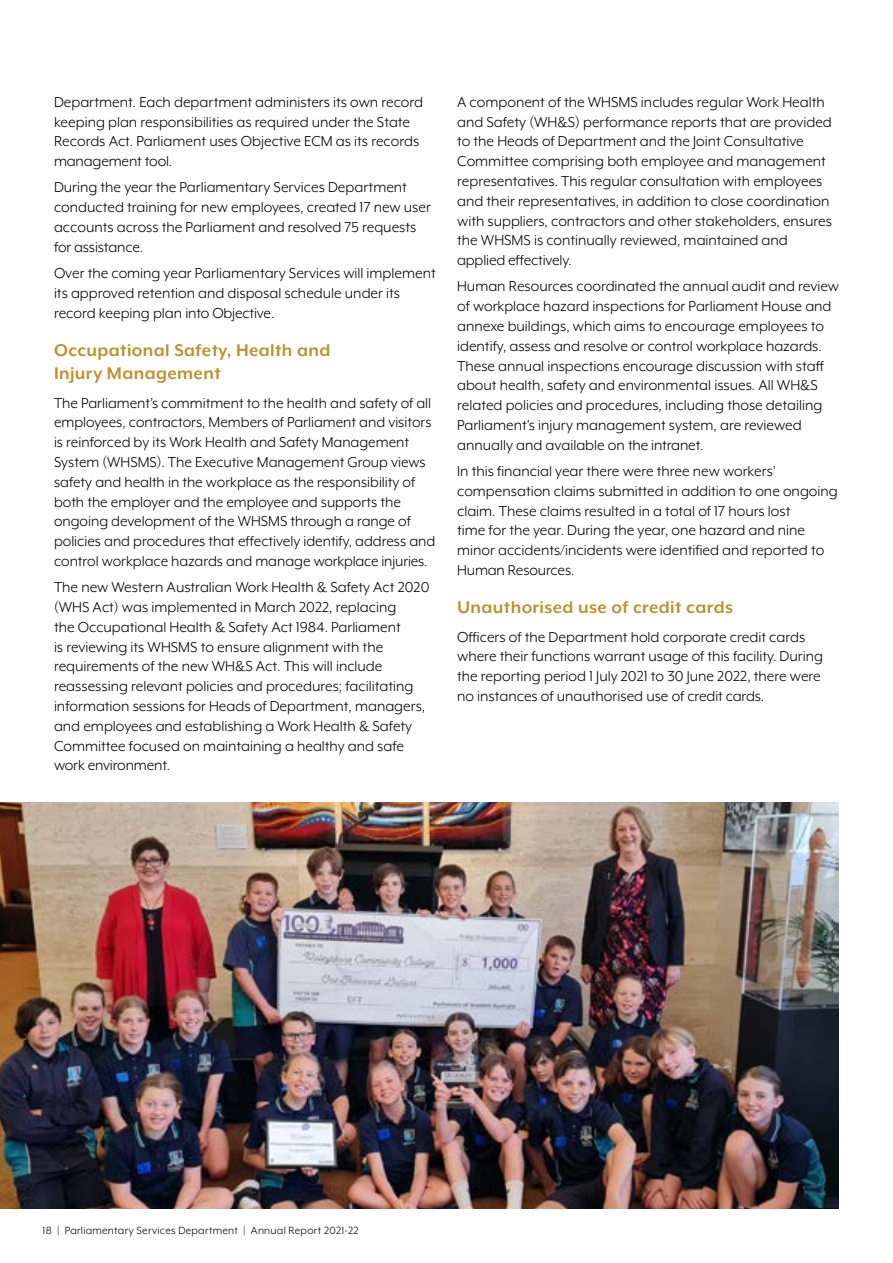
<style>
.page{position:relative;width:893px;height:1263px;background:#fff}
.page>*{position:absolute;margin:0;border:0;box-sizing:border-box;transform-origin:0 0}
.t1{font:700 19.5px/23.4px "Mr Eaves XL Mod OT";letter-spacing:.02em;color:#bd912d}
.t2{font:16.5px/19.8px "Mr Eaves XL Mod OT";color:#000}
.t3{font:12px "Mr Eaves XL Mod OT";letter-spacing:.02em;color:#000}
</style>
<div class="page">
<img style="left:0;top:803px;width:839px;height:406px">
<p class="t2" style="left:54px;top:92px;width:371px">Department. Each department administers its own record keeping plan responsibilities as required under the State Records Act. Parliament uses Objective ECM as its records management tool.</p>
<p class="t2" style="left:54px;top:177px;width:378px">During the year the Parliamentary Services Department conducted training for new employees, created 17 new user accounts across the Parliament and resolved 75 requests for assistance.</p>
<p class="t2" style="left:54px;top:263px;width:383px">Over the coming year Parliamentary Services will implement its approved retention and disposal schedule under its record keeping plan into Objective.</p>
<p class="t1" style="left:54px;top:338px;width:278px">Occupational Safety, Health and<br>Injury Management</p>
<p class="t2" style="left:54px;top:393px;width:383px">The Parliament’s commitment to the health and safety of all employees, contractors, Members of Parliament and visitors is reinforced by its Work Health and Safety Management System (WHSMS). The Executive Management Group views safety and health in the workplace as the responsibility of both the employer and the employee and supports the ongoing development of the WHSMS through a range of policies and procedures that effectively identify, address and control workplace hazards and manage workplace injuries.</p>
<p class="t2" style="left:54px;top:577px;width:377px">The new Western Australian Work Health &amp; Safety Act 2020 (WHS Act) was implemented in March 2022, replacing<br>the Occupational Health &amp; Safety Act 1984. Parliament<br>is reviewing its WHSMS to ensure alignment with the requirements of the new WH&amp;S Act. This will include reassessing relevant policies and procedures; facilitating information sessions for Heads of Department, managers, and employees and establishing a Work Health &amp; Safety Committee focused on maintaining a healthy and safe work environment.</p>
<p class="t2" style="left:457px;top:92px;width:376px">A component of the WHSMS includes regular Work Health and Safety (WH&amp;S) performance reports that are provided to the Heads of Department and the Joint Consultative Committee comprising both employee and management representatives. This regular consultation with employees and their representatives, in addition to close coordination with suppliers, contractors and other stakeholders, ensures the WHSMS is continually reviewed, maintained and applied effectively.</p>
<p class="t2" style="left:457px;top:276px;width:383px">Human Resources coordinated the annual audit and review of workplace hazard inspections for Parliament House and annexe buildings, which aims to encourage employees to identify, assess and resolve or control workplace hazards.<br>These annual inspections encourage discussion with staff about health, safety and environmental issues. All WH&amp;S related policies and procedures, including those detailing Parliament’s injury management system, are reviewed annually and available on the intranet.</p>
<p class="t2" style="left:457px;top:461px;width:382px">In this financial year there were three new workers’ compensation claims submitted in addition to one ongoing claim. These claims resulted in a total of 17 hours lost<br>time for the year. During the year, one hazard and nine minor accidents/incidents were identified and reported to Human Resources.</p>
<p class="t1" style="left:457px;top:595px;width:277px">Unauthorised use of credit cards</p>
<p class="t2" style="left:457px;top:627px;width:367px">Officers of the Department hold corporate credit cards where their functions warrant usage of this facility. During the reporting period 1 July 2021 to 30 June 2022, there were no instances of unauthorised use of credit cards.</p>
<p class="t3" style="left:43px;top:1224px;width:318px">18 | Parliamentary Services Department | Annual Report 2021-22</p>
</div>
